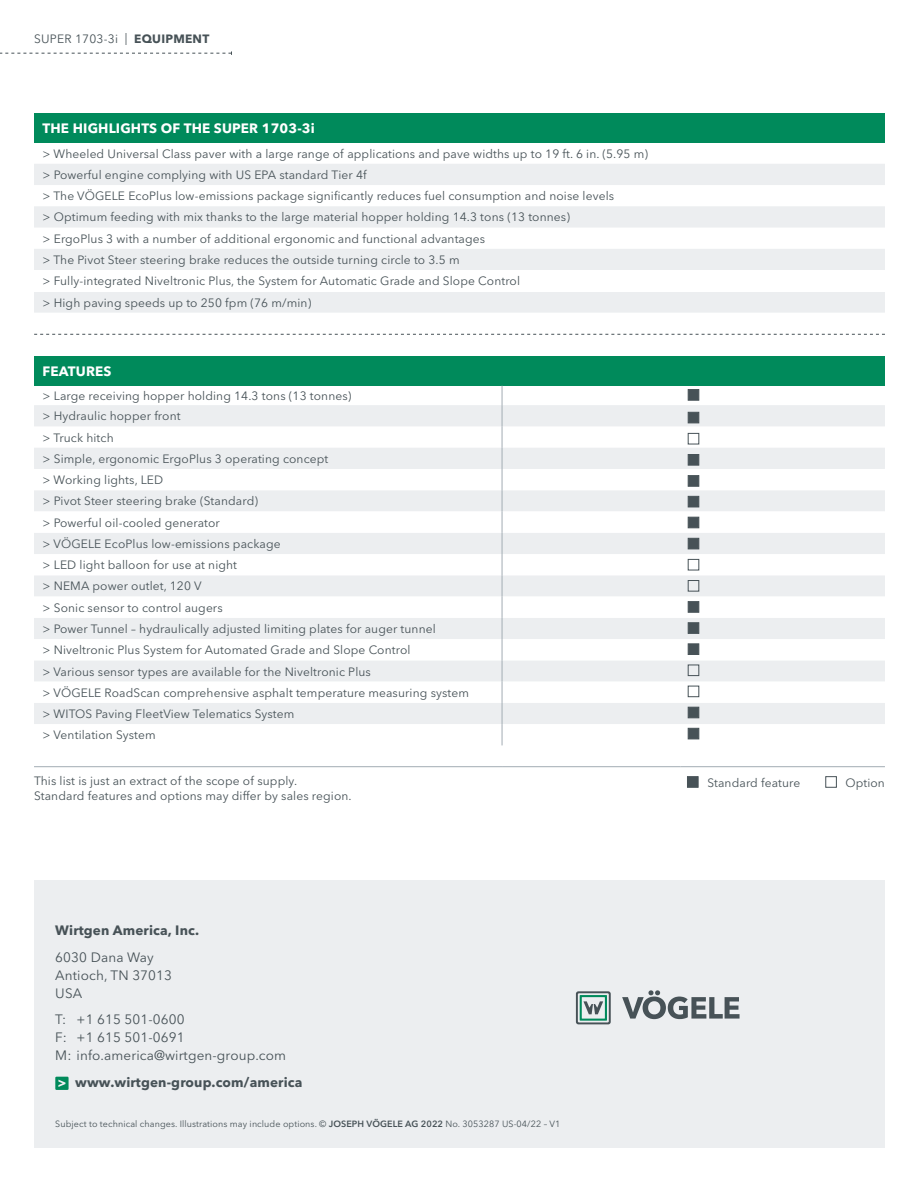
<style>
.page{position:relative;width:919px;height:1191px;background:#fff}
.page>*{position:absolute;margin:0;border:0;box-sizing:border-box;transform-origin:0 0}
.t1{font:13.5px/18px "Avenir Next LT Pro";letter-spacing:.01em;color:#475257}
.t2{font:700 13.5px "Avenir Next LT Pro";letter-spacing:.01em;color:#475257}
.t3{font:700 13.5px "Avenir Next LT Pro";letter-spacing:.01em;color:#fff}
.t4{font:12px/21.1px "Avenir Next LT Pro";letter-spacing:.01em;color:#475257}
.t5{font:9px "Avenir Next LT Pro";letter-spacing:.01em;color:#475257}
.s1{font-weight:700}
.s2{font-weight:600}
</style>
<div class="page">
<div style="left:34px;top:880px;width:850px;height:268px;background:#eceef0"></div>
<svg style="left:0;top:51px;width:232px;height:4px"></svg>
<svg style="left:622px;top:990px;width:117px;height:29px"></svg>
<svg style="left:576px;top:991px;width:34px;height:33px"></svg>
<div style="left:34px;top:113px;width:850px;height:29px;background:#008a5b"></div>
<svg style="left:34px;top:164px;width:850px;height:149px;fill:#eceef0"></svg>
<div style="left:34px;top:270px;width:850px;height:21px;background:#fff"></div>
<svg style="left:34px;top:334px;width:850px;height:1px"></svg>
<svg style="left:55px;top:1076px;width:14px;height:14px"></svg>
<div style="left:34px;top:356px;width:850px;height:30px;background:#008a5b"></div>
<svg style="left:34px;top:386px;width:850px;height:360px"></svg>
<hr style="left:34px;top:766px;width:468px;height:1px;background:#a2acb3">
<hr style="left:502px;top:766px;width:178px;height:1px;background:#a2acb3">
<hr style="left:680px;top:766px;width:204px;height:1px;background:#a2acb3">
<div style="left:687px;top:517px;width:12px;height:11px;background:#475257;border:1px solid #475257"></div>
<div style="left:687px;top:538px;width:12px;height:11px;background:#475257;border:1px solid #475257"></div>
<div style="left:687px;top:559px;width:12px;height:11px;border:1px solid #475257"></div>
<div style="left:687px;top:580px;width:12px;height:11px;border:1px solid #475257"></div>
<div style="left:687px;top:601px;width:12px;height:11px;background:#475257;border:1px solid #475257"></div>
<div style="left:687px;top:643px;width:12px;height:12px;background:#475257;border:1px solid #475257"></div>
<div style="left:687px;top:622px;width:12px;height:12px;background:#475257;border:1px solid #475257"></div>
<div style="left:687px;top:664px;width:12px;height:12px;border:1px solid #475257"></div>
<div style="left:687px;top:685px;width:12px;height:12px;border:1px solid #475257"></div>
<div style="left:687px;top:707px;width:12px;height:11px;background:#475257;border:1px solid #475257"></div>
<div style="left:687px;top:728px;width:12px;height:11px;background:#475257;border:1px solid #475257"></div>
<div style="left:687px;top:776px;width:11px;height:11px;background:#475257;border:1px solid #475257"></div>
<div style="left:825px;top:776px;width:11px;height:11px;border:1px solid #475257"></div>
<div style="left:687px;top:389px;width:12px;height:11px;background:#475257;border:1px solid #475257"></div>
<div style="left:687px;top:412px;width:12px;height:11px;background:#475257;border:1px solid #475257"></div>
<div style="left:687px;top:433px;width:12px;height:11px;border:1px solid #475257"></div>
<div style="left:687px;top:454px;width:12px;height:11px;background:#475257;border:1px solid #475257"></div>
<div style="left:687px;top:475px;width:12px;height:11px;background:#475257;border:1px solid #475257"></div>
<div style="left:687px;top:496px;width:12px;height:11px;background:#475257;border:1px solid #475257"></div>
<p class="t4" style="left:34px;top:28px;width:177px">SUPER 1703-3i | <span class="s1">EQUIPMENT</span></p>
<p class="t3" style="left:43px;top:120px;width:274px">THE HIGHLIGHTS OF THE SUPER 1703-3i</p>
<p class="t4" style="left:43px;top:143px;width:607px">&gt; Wheeled Universal Class paver with a large range of applications and pave widths up to 19 ft. 6 in. (5.95 m) &gt; Powerful engine complying with US EPA standard Tier 4f<br>&gt; The VÖGELE EcoPlus low-emissions package significantly reduces fuel consumption and noise levels<br>&gt; Optimum feeding with mix thanks to the large material hopper holding 14.3 tons (13 tonnes)<br>&gt; ErgoPlus 3 with a number of additional ergonomic and functional advantages<br>&gt; The Pivot Steer steering brake reduces the outside turning circle to 3.5 m<br>&gt; Fully-integrated Niveltronic Plus, the System for Automatic Grade and Slope Control<br>&gt; High paving speeds up to 250 fpm (76 m/min)</p>
<p class="t3" style="left:43px;top:363px;width:70px">FEATURES</p>
<p class="t4" style="left:43px;top:385px;width:428px">&gt; Large receiving hopper holding 14.3 tons (13 tonnes)<br>&gt; Hydraulic hopper front<br>&gt; Truck hitch<br>&gt; Simple, ergonomic ErgoPlus 3 operating concept<br>&gt; Working lights, LED<br>&gt; Pivot Steer steering brake (Standard)<br>&gt; Powerful oil-cooled generator<br>&gt; VÖGELE EcoPlus low-emissions package<br>&gt; LED light balloon for use at night<br>&gt; NEMA power outlet, 120 V<br>&gt; Sonic sensor to control augers<br>&gt; Power Tunnel – hydraulically adjusted limiting plates for auger tunnel<br>&gt; Niveltronic Plus System for Automated Grade and Slope Control<br>&gt; Various sensor types are available for the Niveltronic Plus<br>&gt; VÖGELE RoadScan comprehensive asphalt temperature measuring system &gt; WITOS Paving FleetView Telematics System<br>&gt; Ventilation System</p>
<p class="t4" style="left:34px;top:773px;width:319px;line-height:15px">This list is just an extract of the scope of supply.<br>Standard features and options may differ by sales region.</p>
<p class="t4" style="left:707px;top:771px;width:94px">Standard feature</p>
<p class="t4" style="left:845px;top:771px;width:41px">Option</p>
<p class="t2" style="left:55px;top:922px;width:145px">Wirtgen America, Inc.</p>
<p class="t1" style="left:55px;top:948px;width:118px">6030 Dana Way<br>Antioch, TN 37013<br>USA</p>
<p class="t1" style="left:55px;top:1010px;width:232px">T: +1 615 501-0600<br>F: +1 615 501-0691<br>M: info.america@wirtgen-group.com</p>
<p class="t2" style="left:75px;top:1074px;width:229px">www.wirtgen-group.com/america</p>
<p class="t5" style="left:55px;top:1118px;width:506px">Subject to technical changes. Illustrations may include options. © <span class="s2">JOSEPH VÖGELE AG 2022</span> No. 3053287 US-04/22 – V1</p>
</div>
